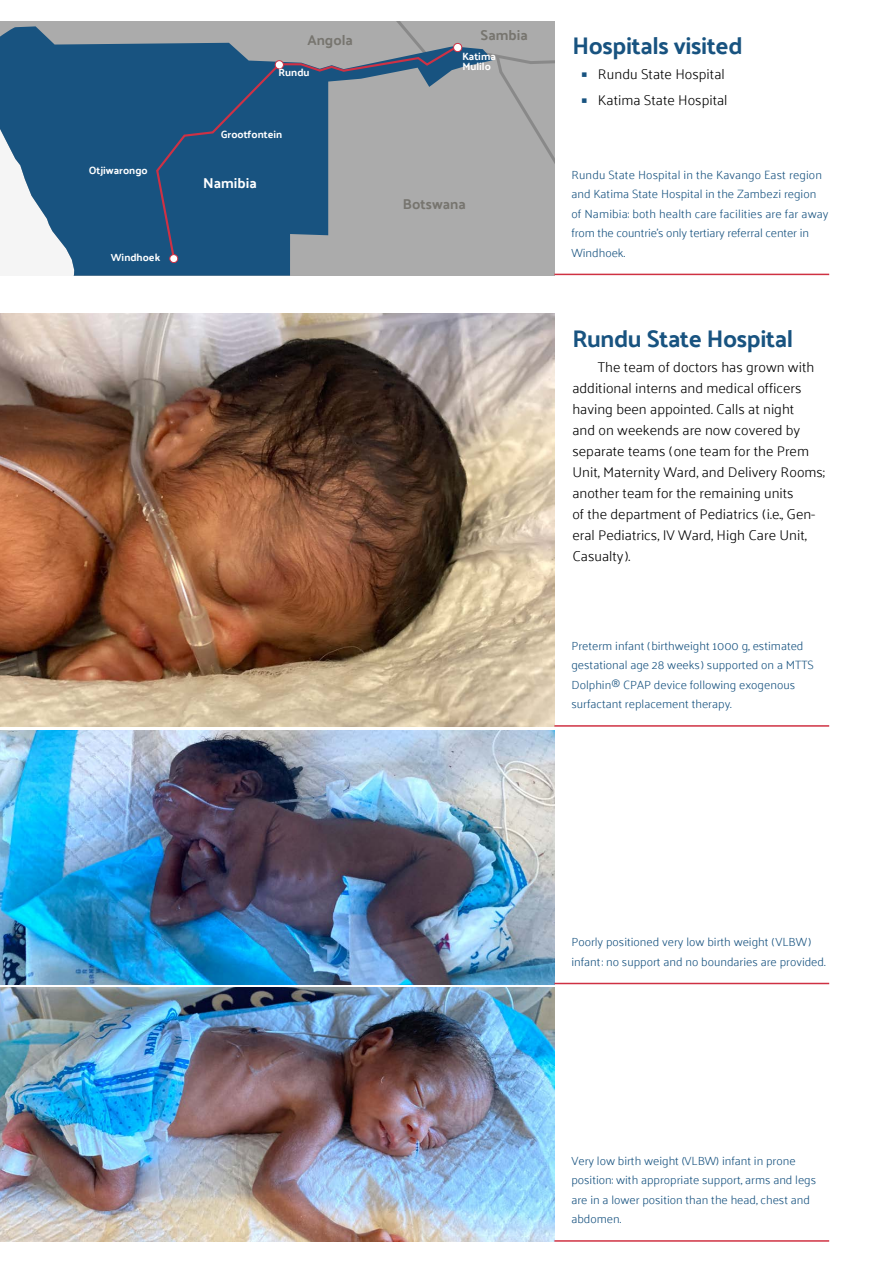
<style>
.page{position:relative;width:893px;height:1263px;background:#fff}
.page>*{position:absolute;margin:0;border:0;box-sizing:border-box;transform-origin:0 0}
.t1{font:700 24px "Palanquin";letter-spacing:-.015em;color:#185380}
.t2{font:300 14.25px/21px "Palanquin";color:#000}
.t3{font:700 14.25px "Palanquin";color:#77756f}
.t4{font:700 14.25px "Palanquin";color:#fff}
.t5{font:300 12px/19.5px "Palanquin";color:#185380}
.t6{font:700 10.5px/9.8px "Palanquin";color:#fff}
</style>
<div class="page">
<img style="left:0;top:731px;width:554px;height:253px">
<img style="left:0;top:988px;width:554px;height:254px">
<div style="left:0;top:21px;width:554px;height:255px;background:#ababab"></div>
<svg style="left:320px;top:21px;width:115px;height:5px"></svg>
<svg style="left:493px;top:49px;width:61px;height:116px;background:#a8a8a8"></svg>
<svg style="left:0;top:26px;width:493px;height:250px;background:#5c7e98"></svg>
<svg style="left:155px;top:44px;width:305px;height:217px;background:#5a7992"></svg>
<div style="left:170px;top:255px;width:8px;height:8px;background:#fff;border-radius:50%"></div>
<div style="left:169px;top:254px;width:9px;height:9px;border:1px solid #ce3145;border-radius:50%"></div>
<div style="left:275px;top:61px;width:8px;height:8px;background:#fff;border-radius:50%"></div>
<div style="left:275px;top:60px;width:9px;height:9px;border:1px solid #ce3145;border-radius:50%"></div>
<div style="left:454px;top:43px;width:8px;height:9px;background:#fff;border-radius:50%"></div>
<div style="left:453px;top:43px;width:9px;height:9px;border:1px solid #ce3145;border-radius:50%"></div>
<img style="left:0;top:314px;width:554px;height:413px">
<hr style="left:554px;top:983px;width:275px;height:1px;background:#cf3142">
<hr style="left:554px;top:1240px;width:275px;height:2px;background:#cf3142">
<hr style="left:554px;top:274px;width:275px;height:1px;background:#cf3142">
<hr style="left:554px;top:725px;width:275px;height:2px;background:#cf3142">
<p class="t6" style="left:89px;top:165px;width:61px">Otjiwarongo</p>
<p class="t6" style="left:111px;top:252px;width:51px">Windhoek</p>
<p class="t3" style="left:307px;top:32px;width:47px">Angola</p>
<p class="t6" style="left:279px;top:68px;width:32px">Rundu</p>
<p class="t6" style="left:221px;top:129px;width:63px">Grootfontein</p>
<p class="t4" style="left:203px;top:175px;width:55px">Namibia</p>
<p class="t3" style="left:480px;top:26px;width:49px">Sambia</p>
<p class="t6" style="left:462px;top:52px;width:35px">Katima<br>Mulilo</p>
<p class="t3" style="left:403px;top:195px;width:64px">Botswana</p>
<h1 class="t1" style="left:572px;top:32px;width:172px">Hospitals visited</h1>
<p class="t2" style="left:598px;top:62px;width:131px;line-height:25.2px">Rundu State Hospital<br>Katima State Hospital</p>
<p class="t5" style="left:571px;top:165px;width:259px">Rundu State Hospital in the Kavango East region and Katima State Hospital in the Zambezi region of Namibia: both health care facilities are far away from the countrie’s only tertiary referral center in Windhoek.</p>
<h1 class="t1" style="left:572px;top:324px;width:222px">Rundu State Hospital</h1>
<p class="t2" style="left:572px;top:357px;width:254px;text-indent:26px">The team of doctors has grown with additional interns and medical officers having been appointed. Calls at night<br>and on weekends are now covered by separate teams (one team for the Prem Unit, Maternity Ward, and Delivery Rooms; another team for the remaining units<br>of the department of Pediatrics (i.e., Gen&shy;eral Pediatrics, IV Ward, High Care Unit, Casualty).</p>
<p class="t5" style="left:571px;top:636px;width:244px">Preterm infant (birthweight 1000 g, estimated gestational age 28 weeks) supported on a MTTS Dolphin® CPAP device following exogenous surfactant replacement therapy.</p>
<p class="t5" style="left:571px;top:932px;width:256px">Poorly positioned very low birth weight (VLBW) infant: no support and no boundaries are provided.</p>
<p class="t5" style="left:571px;top:1151px;width:246px">Very low birth weight (VLBW) infant in prone position: with appropriate support, arms and legs are in a lower position than the head, chest and abdomen.</p>
</div>
